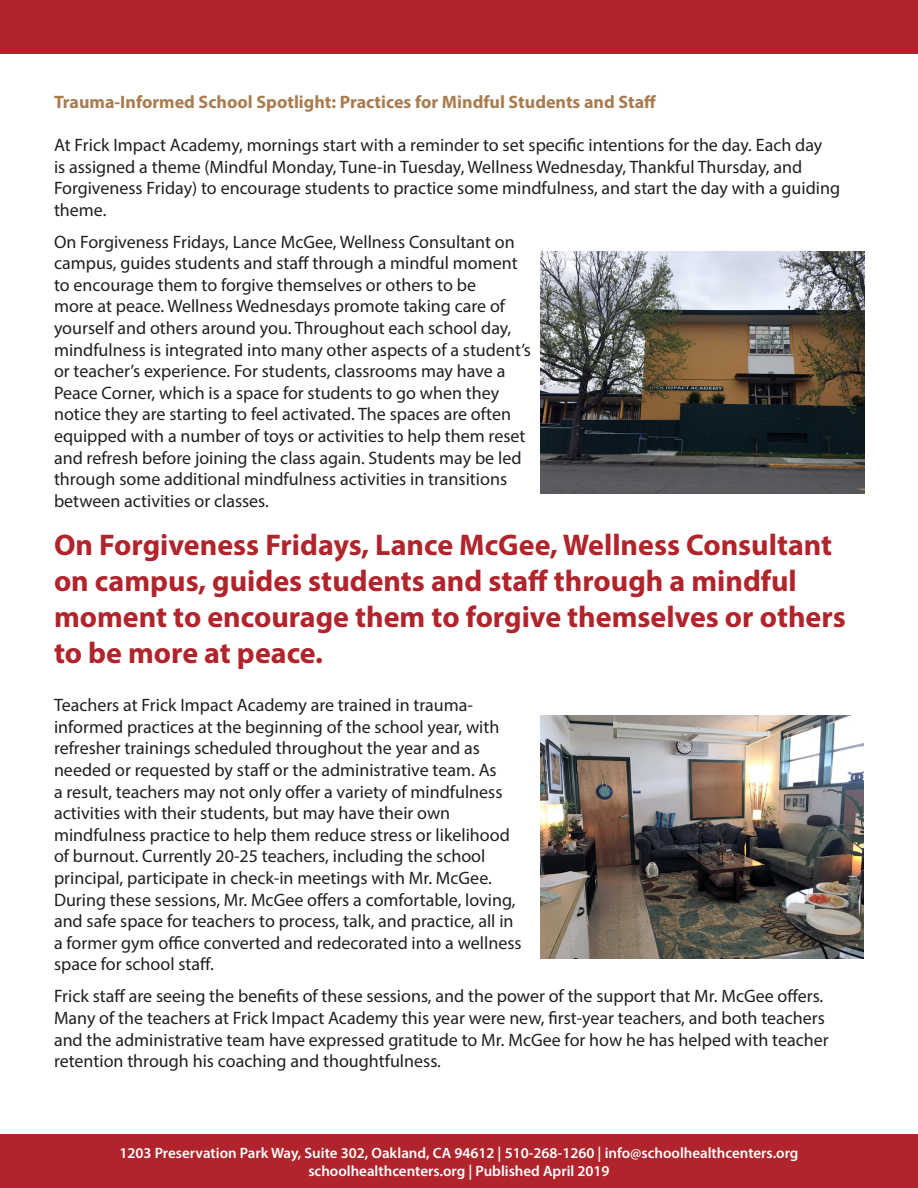
<style>
.page{position:relative;width:918px;height:1188px;background:#fff}
.page>*{position:absolute;margin:0;border:0;box-sizing:border-box;transform-origin:0 0}
.t1{font:700 30px/36px "Myriad Pro";color:#b1242c}
.t2{font:18px/21.6px "Myriad Pro";color:#231f20}
.t3{font:700 18px "Myriad Pro";color:#a97c50}
.t4{font:600 15px "Myriad Pro";color:#fff}
</style>
<div class="page">
<div style="left:0;top:1134px;width:918px;height:54px;background:#b1242c"></div>
<div style="left:0;top:0;width:918px;height:54px;background:#b1242c"></div>
<img style="left:540px;top:251px;width:324px;height:243px">
<img style="left:540px;top:715px;width:324px;height:243px">
<p class="t3" style="left:54px;top:90px;width:604px">Trauma-Informed School Spotlight: Practices for Mindful Students and Staff</p>
<p class="t2" style="left:54px;top:134px;width:788px">At Frick Impact Academy, mornings start with a reminder to set specific intentions for the day. Each day<br>is assigned a theme (Mindful Monday, Tune-in Tuesday, Wellness Wednesday, Thankful Thursday, and Forgiveness Friday) to encourage students to practice some mindfulness, and start the day with a guiding theme.</p>
<p class="t2" style="left:54px;top:230px;width:478px">On Forgiveness Fridays, Lance McGee, Wellness Consultant on campus, guides students and staff through a mindful moment to encourage them to forgive themselves or others to be<br>more at peace. Wellness Wednesdays promote taking care of yourself and others around you. Throughout each school day, mindfulness is integrated into many other aspects of a student’s or teacher’s experience. For students, classrooms may have a Peace Corner, which is a space for students to go when they notice they are starting to feel activated. The spaces are often equipped with a number of toys or activities to help them reset and refresh before joining the class again. Students may be led through some additional mindfulness activities in transitions between activities or classes.</p>
<p class="t1" style="left:54px;top:526px;width:793px">On Forgiveness Fridays, Lance McGee, Wellness Consultant on campus, guides students and staff through a mindful moment to encourage them to forgive themselves or others to be more at peace.</p>
<p class="t2" style="left:54px;top:694px;width:469px">Teachers at Frick Impact Academy are trained in trauma&shy;informed practices at the beginning of the school year, with refresher trainings scheduled throughout the year and as needed or requested by staff or the administrative team. As<br>a result, teachers may not only offer a variety of mindfulness activities with their students, but may have their own mindfulness practice to help them reduce stress or likelihood of burnout. Currently 20-25 teachers, including the school principal, participate in check-in meetings with Mr. McGee.<br>During these sessions, Mr. McGee offers a comfortable, loving, and safe space for teachers to process, talk, and practice, all in a former gym office converted and redecorated into a wellness space for school staff.</p>
<p class="t2" style="left:54px;top:985px;width:776px">Frick staff are seeing the benefits of these sessions, and the power of the support that Mr. McGee offers.<br>Many of the teachers at Frick Impact Academy this year were new, first-year teachers, and both teachers and the administrative team have expressed gratitude to Mr. McGee for how he has helped with teacher retention through his coaching and thoughtfulness.</p>
<p class="t4" style="left:119px;top:1143px;width:681px">1203 Preservation Park Way, Suite 302, Oakland, CA 94612 | 510-268-1260 | info@schoolhealthcenters.org</p>
<p class="t4" style="left:308px;top:1161px;width:303px">schoolhealthcenters.org | Published April 2019</p>
</div>
